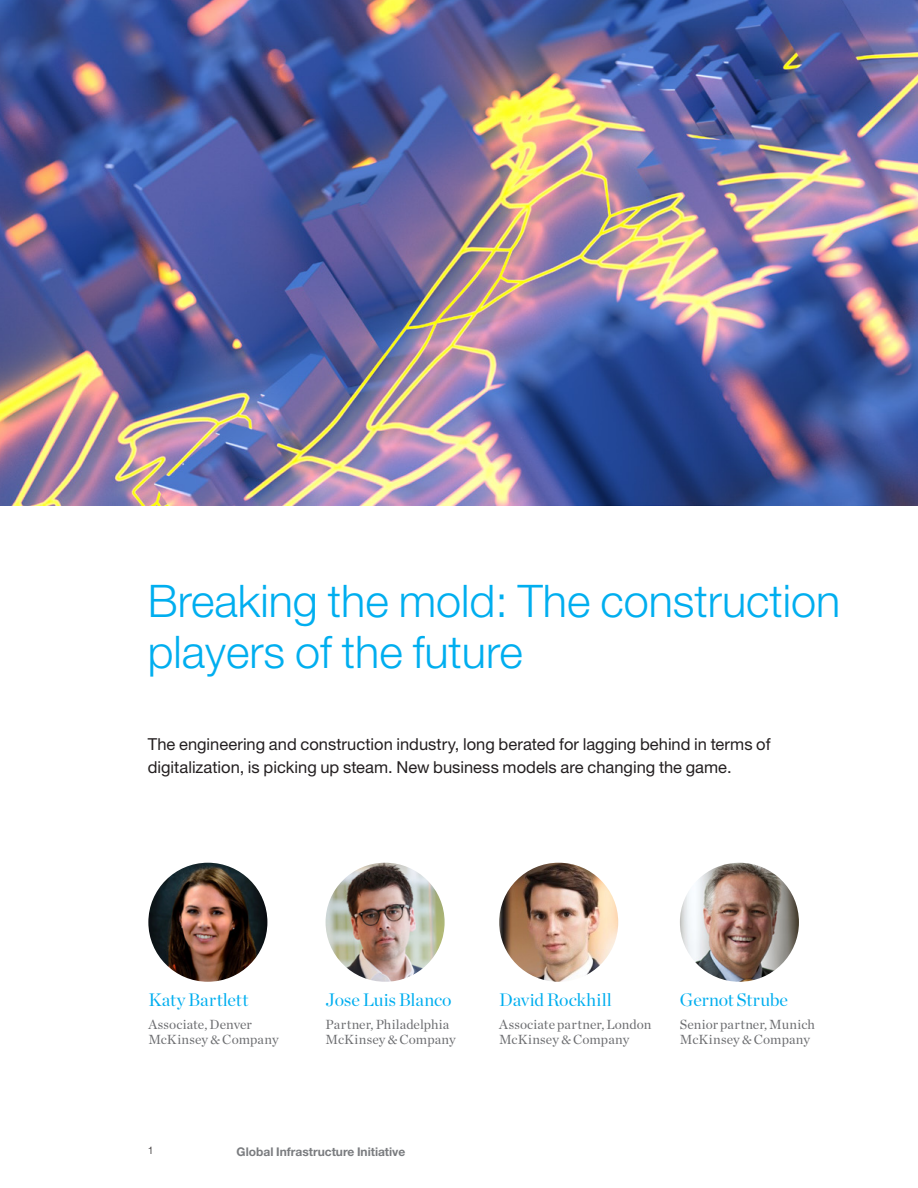
<style>
.page{position:relative;width:918px;height:1188px;background:#fff}
.page>*{position:absolute;margin:0;border:0;box-sizing:border-box;transform-origin:0 0}
.Cover_-_Document_Tit{font:300 45px/51px "Helvetica Neue LT Std";color:#00aeef}
.t1{font:18px "Chronicle Display";color:#00aeef}
.Dek{font:16.5px/22.5px "Helvetica Neue LT Std";color:#231f20}
.t2{font:13.5px/15px "Chronicle Deck";letter-spacing:.005em;color:#6c6d70}
.Footnotes{font:700 12px "Helvetica Neue LT Std";color:#7a7c7f}
.t3{font:300 10.5px "Helvetica Neue LT Std";color:#231f20}
</style>
<div class="page">
<img style="left:0;top:0;width:918px;height:505px">
<img style="left:148px;top:863px;width:119px;height:119px;border-radius:60px">
<img style="left:326px;top:863px;width:119px;height:119px;border-radius:60px">
<img style="left:499px;top:863px;width:119px;height:119px;border-radius:60px">
<img style="left:680px;top:863px;width:119px;height:119px;border-radius:60px">
<h1 class="Cover_-_Document_Tit" style="left:148px;top:575px;width:694px">Breaking the mold: The construction players of the future</h1>
<h4 class="Dek" style="left:148px;top:733px;width:624px">The engineering and construction industry, long berated for lagging behind in terms of digitalization, is picking up steam. New business models are changing the game.</h4>
<p class="t1" style="left:148px;top:986px;width:101px">Katy Bartlett</p>
<p class="t2" style="left:148px;top:1016px;width:132px">Associate, Denver<br>McKinsey &amp; Company</p>
<p class="t1" style="left:326px;top:986px;width:128px">Jose Luis Blanco</p>
<p class="t2" style="left:326px;top:1016px;width:132px">Partner, Philadelphia<br>McKinsey &amp; Company</p>
<p class="t3" style="left:148px;top:1144px;width:7px">1</p>
<p class="Footnotes" style="left:237px;top:1144px;width:170px">Global Infrastructure Initiative</p>
<p class="t1" style="left:499px;top:986px;width:114px">David Rockhill</p>
<p class="t2" style="left:499px;top:1016px;width:154px">Associate partner, London<br>McKinsey &amp; Company</p>
<p class="t1" style="left:680px;top:986px;width:110px">Gernot Strube</p>
<p class="t2" style="left:680px;top:1016px;width:137px">Senior partner, Munich<br>McKinsey &amp; Company</p>
</div>
